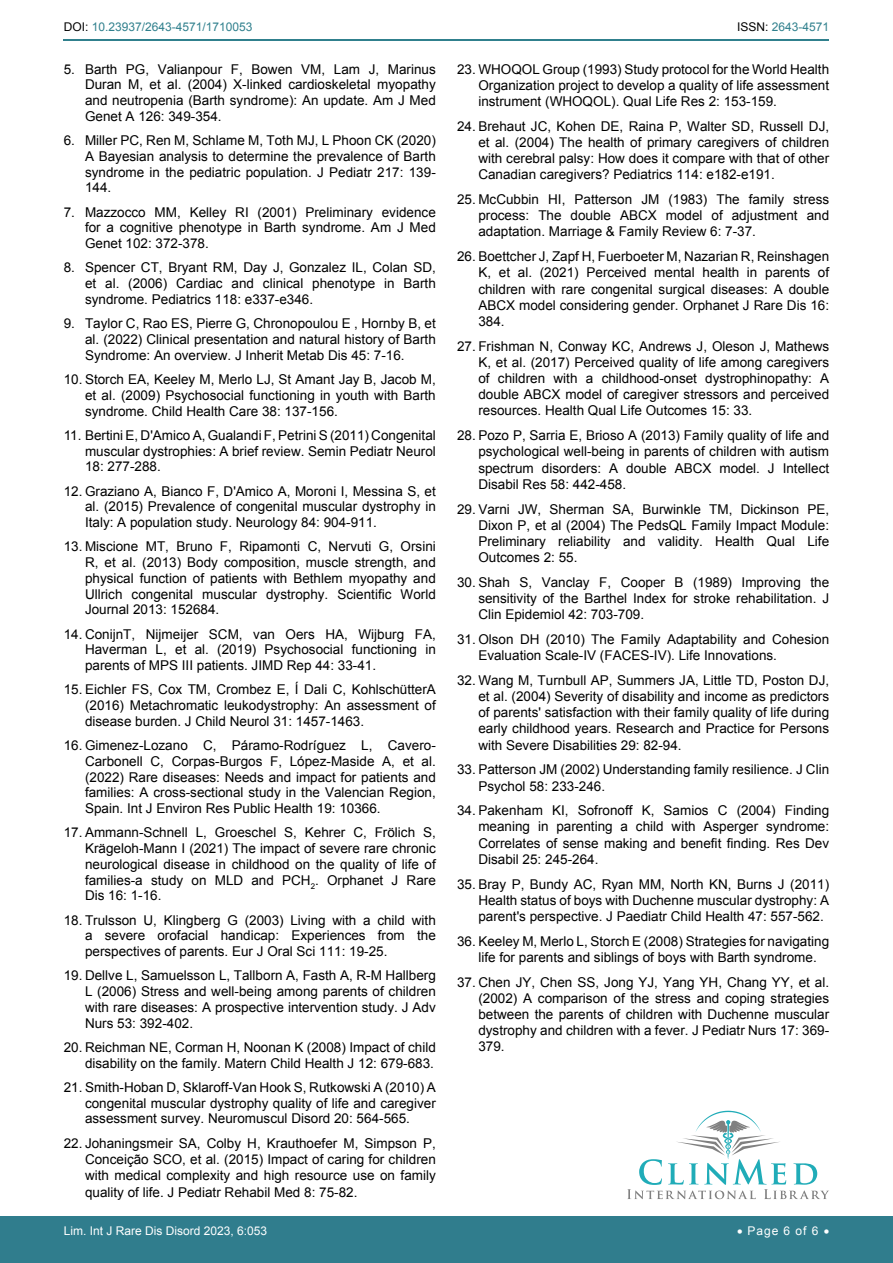
<style>
.page{position:relative;width:893px;height:1263px;background:#fff}
.page>*{position:absolute;margin:0;border:0;box-sizing:border-box;transform-origin:0 0}
.t1{font:13.5px/16.2px "Arial";color:#000;text-align:justify}
.t2{font:12px "Arial";color:#30808d}
.t3{font:12px "Arial";color:#fff}
.s1{color:#000}
</style>
<div class="page">
<div style="left:0;top:1217px;width:893px;height:46px;background:#307d8d"></div>
<hr style="left:64px;top:40px;width:765px;height:1px;background:#30808d">
<svg style="left:627px;top:1111px;width:202px;height:88px"></svg>
<p class="t2" style="left:64px;top:19px;width:190px"><span class="s1">DOI:</span> 10.23937/2643-4571/1710053</p>
<p class="t2" style="left:737px;top:19px;width:94px"><span class="s1">ISSN:</span> 2643-4571</p>
<p class="t1" style="left:85px;top:61px;width:352px;line-height:15.8px;text-indent:-21px">5. Barth PG, Valianpour F, Bowen VM, Lam J, Marinus Duran M, et al. (2004) X-linked cardioskeletal myopathy and neutropenia (Barth syndrome): An update. Am J Med Genet A 126: 349-354.</p>
<p class="t1" style="left:85px;top:133px;width:352px;line-height:15.8px;text-indent:-21px">6. Miller PC, Ren M, Schlame M, Toth MJ, L Phoon CK (2020)<br>A Bayesian analysis to determine the prevalence of Barth syndrome in the pediatric population. J Pediatr 217: 139- 144.</p>
<p class="t1" style="left:85px;top:204px;width:352px;line-height:15.8px;text-indent:-21px">7. Mazzocco MM, Kelley RI (2001) Preliminary evidence for a cognitive phenotype in Barth syndrome. Am J Med Genet 102: 372-378.</p>
<p class="t1" style="left:85px;top:260px;width:352px;line-height:15.8px;text-indent:-21px">8. Spencer CT, Bryant RM, Day J, Gonzalez IL, Colan SD, et al. (2006) Cardiac and clinical phenotype in Barth syndrome. Pediatrics 118: e337-e346.</p>
<p class="t1" style="left:85px;top:316px;width:352px;line-height:15.8px;text-indent:-21px">9. Taylor C, Rao ES, Pierre G, Chronopoulou E , Hornby B, et al. (2022) Clinical presentation and natural history of Barth Syndrome: An overview. J Inherit Metab Dis 45: 7-16.</p>
<p class="t1" style="left:85px;top:372px;width:352px;line-height:15.8px;text-indent:-21px">10. Storch EA, Keeley M, Merlo LJ, St Amant Jay B, Jacob M, et al. (2009) Psychosocial functioning in youth with Barth syndrome. Child Health Care 38: 137-156.</p>
<p class="t1" style="left:85px;top:427px;width:352px;line-height:15.8px;text-indent:-21px">11. Bertini E, D'Amico A, Gualandi F, Petrini S (2011) Congenital muscular dystrophies: A brief review. Semin Pediatr Neurol 18: 277-288.</p>
<p class="t1" style="left:85px;top:483px;width:352px;line-height:15.8px;text-indent:-21px">12. Graziano A, Bianco F, D'Amico A, Moroni I, Messina S, et al. (2015) Prevalence of congenital muscular dystrophy in Italy: A population study. Neurology 84: 904-911.</p>
<p class="t1" style="left:85px;top:539px;width:352px;line-height:15.8px;text-indent:-21px">13. Miscione MT, Bruno F, Ripamonti C, Nervuti G, Orsini R, et al. (2013) Body composition, muscle strength, and physical function of patients with Bethlem myopathy and Ullrich congenital muscular dystrophy. Scientific World Journal 2013: 152684.</p>
<p class="t1" style="left:85px;top:626px;width:352px;line-height:15.8px;text-indent:-21px">14. ConijnT, Nijmeijer SCM, van Oers HA, Wijburg FA, Haverman L, et al. (2019) Psychosocial functioning in parents of MPS III patients. JIMD Rep 44: 33-41.</p>
<p class="t1" style="left:85px;top:682px;width:352px;line-height:15.8px;text-indent:-21px">15. Eichler FS, Cox TM, Crombez E, Í Dali C, KohlschütterA (2016) Metachromatic leukodystrophy: An assessment of disease burden. J Child Neurol 31: 1457-1463.</p>
<p class="t1" style="left:85px;top:738px;width:352px;line-height:15.8px;text-indent:-21px">16. Gimenez-Lozano C, Páramo-Rodríguez L, Cavero-Carbonell C, Corpas-Burgos F, López-Maside A, et al. (2022) Rare diseases: Needs and impact for patients and families: A cross-sectional study in the Valencian Region, Spain. Int J Environ Res Public Health 19: 10366.</p>
<p class="t1" style="left:85px;top:825px;width:352px;line-height:15.8px;text-indent:-21px">17. Ammann-Schnell L, Groeschel S, Kehrer C, Frölich S, Krägeloh-Mann I (2021) The impact of severe rare chronic neurological disease in childhood on the quality of life of families-a study on MLD and PCH<sub>2</sub>. Orphanet J Rare Dis 16: 1-16.</p>
<p class="t1" style="left:85px;top:912px;width:352px;line-height:15.8px;text-indent:-21px">18. Trulsson U, Klingberg G (2003) Living with a child with a severe orofacial handicap: Experiences from the perspectives of parents. Eur J Oral Sci 111: 19-25.</p>
<p class="t1" style="left:85px;top:968px;width:352px;line-height:15.8px;text-indent:-21px">19. Dellve L, Samuelsson L, Tallborn A, Fasth A, R-M Hallberg L (2006) Stress and well-being among parents of children with rare diseases: A prospective intervention study. J Adv Nurs 53: 392-402.</p>
<p class="t1" style="left:64px;top:1039px;width:374px;line-height:15.8px;text-align:right">20. Reichman NE, Corman H, Noonan K (2008) Impact of child disability on the family. Matern Child Health J 12: 679-683.</p>
<p class="t1" style="left:85px;top:1079px;width:352px;line-height:15.8px;text-indent:-21px">21. Smith-Hoban D, Sklaroff-Van Hook S, Rutkowski A (2010) A congenital muscular dystrophy quality of life and caregiver assessment survey. Neuromuscul Disord 20: 564-565.</p>
<p class="t1" style="left:85px;top:1135px;width:352px;text-indent:-21px">22. Johaningsmeir SA, Colby H, Krauthoefer M, Simpson P, Conceição SCO, et al. (2015) Impact of caring for children with medical complexity and high resource use on family quality of life. J Pediatr Rehabil Med 8: 75-82.</p>
<p class="t1" style="left:478px;top:61px;width:352px;text-indent:-21px">23. WHOQOL Group (1993) Study protocol for the World Health Organization project to develop a quality of life assessment instrument (WHOQOL). Qual Life Res 2: 153-159.</p>
<p class="t1" style="left:478px;top:118px;width:352px;text-indent:-21px">24. Brehaut JC, Kohen DE, Raina P, Walter SD, Russell DJ, et al. (2004) The health of primary caregivers of children with cerebral palsy: How does it compare with that of other Canadian caregivers? Pediatrics 114: e182-e191.</p>
<p class="t1" style="left:478px;top:191px;width:352px;text-indent:-21px">25. McCubbin HI, Patterson JM (1983) The family stress process: The double ABCX model of adjustment and adaptation. Marriage &amp; Family Review 6: 7-37.</p>
<p class="t1" style="left:478px;top:248px;width:352px;text-indent:-21px">26. Boettcher J, Zapf H, Fuerboeter M, Nazarian R, Reinshagen K, et al. (2021) Perceived mental health in parents of children with rare congenital surgical diseases: A double ABCX model considering gender. Orphanet J Rare Dis 16:<br>384.</p>
<p class="t1" style="left:478px;top:338px;width:352px;text-indent:-21px">27. Frishman N, Conway KC, Andrews J, Oleson J, Mathews K, et al. (2017) Perceived quality of life among caregivers of children with a childhood-onset dystrophinopathy: A double ABCX model of caregiver stressors and perceived resources. Health Qual Life Outcomes 15: 33.</p>
<p class="t1" style="left:478px;top:427px;width:352px;text-indent:-21px">28. Pozo P, Sarria E, Brioso A (2013) Family quality of life and psychological well-being in parents of children with autism spectrum disorders: A double ABCX model. J Intellect Disabil Res 58: 442-458.</p>
<p class="t1" style="left:478px;top:501px;width:352px;text-indent:-21px">29. Varni JW, Sherman SA, Burwinkle TM, Dickinson PE, Dixon P, et al (2004) The PedsQL Family Impact Module:<br>Preliminary reliability and validity. Health Qual Life Outcomes 2: 55.</p>
<p class="t1" style="left:478px;top:574px;width:352px;text-indent:-21px">30. Shah S, Vanclay F, Cooper B (1989) Improving the sensitivity of the Barthel Index for stroke rehabilitation. J Clin Epidemiol 42: 703-709.</p>
<p class="t1" style="left:478px;top:631px;width:352px;text-indent:-21px">31. Olson DH (2010) The Family Adaptability and Cohesion<br>Evaluation Scale-IV (FACES-IV). Life Innovations.</p>
<p class="t1" style="left:478px;top:672px;width:352px;text-indent:-21px">32. Wang M, Turnbull AP, Summers JA, Little TD, Poston DJ, et al. (2004) Severity of disability and income as predictors of parents' satisfaction with their family quality of life during early childhood years. Research and Practice for Persons with Severe Disabilities 29: 82-94.</p>
<p class="t1" style="left:478px;top:762px;width:352px;text-indent:-21px">33. Patterson JM (2002) Understanding family resilience. J Clin<br>Psychol 58: 233-246.</p>
<p class="t1" style="left:478px;top:802px;width:352px;text-indent:-21px">34. Pakenham KI, Sofronoff K, Samios C (2004) Finding meaning in parenting a child with Asperger syndrome:<br>Correlates of sense making and benefit finding. Res Dev Disabil 25: 245-264.</p>
<p class="t1" style="left:478px;top:876px;width:352px;text-indent:-21px">35. Bray P, Bundy AC, Ryan MM, North KN, Burns J (2011)<br>Health status of boys with Duchenne muscular dystrophy: A parent's perspective. J Paediatr Child Health 47: 557-562.</p>
<p class="t1" style="left:478px;top:933px;width:352px;text-indent:-21px">36. Keeley M, Merlo L, Storch E (2008) Strategies for navigating life for parents and siblings of boys with Barth syndrome.</p>
<p class="t1" style="left:478px;top:974px;width:352px;text-indent:-21px">37. Chen JY, Chen SS, Jong YJ, Yang YH, Chang YY, et al. (2002) A comparison of the stress and coping strategies between the parents of children with Duchenne muscular dystrophy and children with a fever. J Pediatr Nurs 17: 369- 379.</p>
<p class="t3" style="left:64px;top:1223px;width:205px">Lim. Int J Rare Dis Disord 2023, 6:053</p>
<p class="t3" style="left:737px;top:1223px;width:94px">• Page 6 of 6 •</p>
</div>
